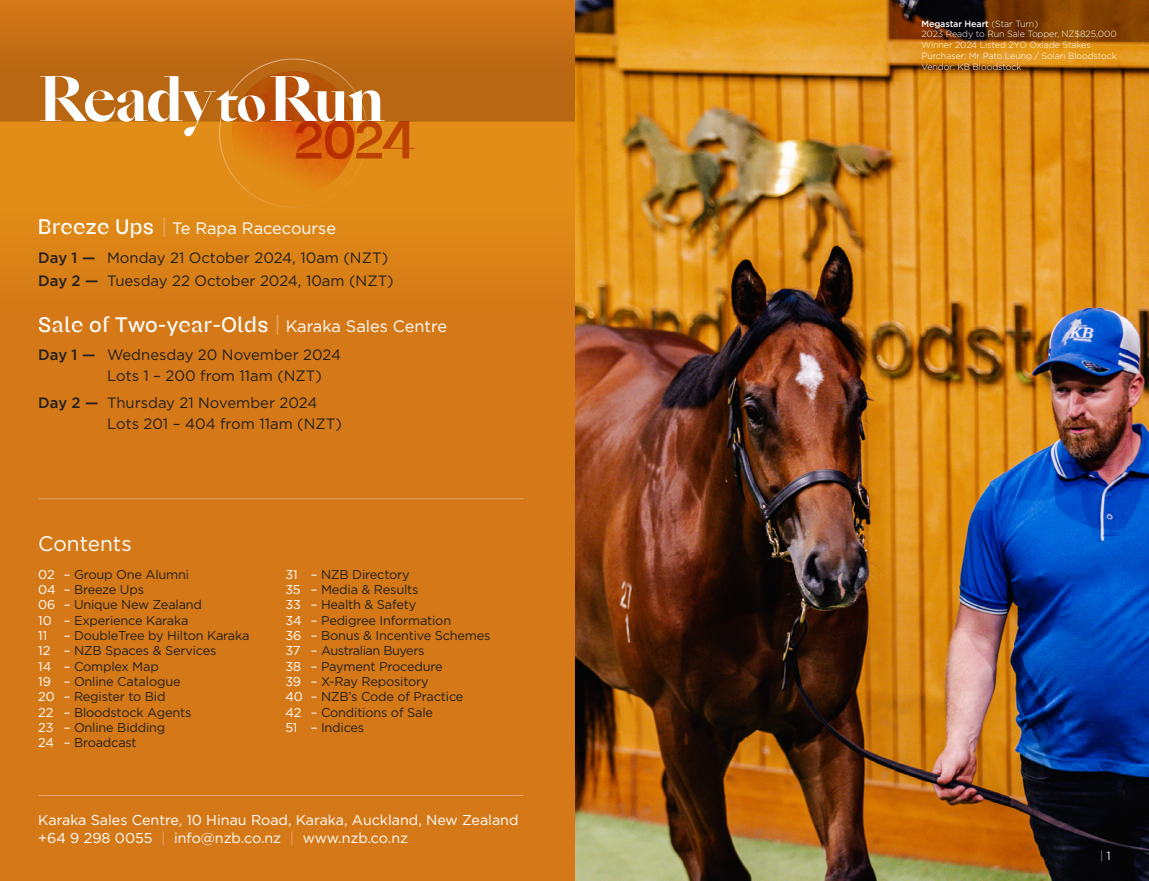
<style>
.page{position:relative;width:1149px;height:881px;background:#fff}
.page>*{position:absolute;margin:0;border:0;box-sizing:border-box;transform-origin:0 0}
.t1{font:500 21px "Remixa";letter-spacing:.045em;color:#fff}
.t2{font:21px "Gotham";color:#fff}
.t3{font:16.5px "Gotham";color:#fff}
.t4{font:15px/21px "Gotham";color:#231f20}
.t5{font:14.25px/18px "Gotham";color:#fff}
.t6{font:12.75px/15.3px "Gotham";letter-spacing:-.015em;color:#231f20}
.t7{font:200 12px "Gotham";color:#fff}
.t8{font:300 9px/10.8px "Gotham";letter-spacing:-.01em;color:#fff}
.s1{font-family:"Remixa";font-weight:500;font-size:21px}
.s2{font-size:21px;color:#e6a66a}
.s3{font-weight:500}
.s4{font-family:"Gotham";font-weight:400;color:#e6a66a}
.s5{font-family:"Gotham";font-weight:400;font-size:16.5px}
.s6{color:#fff}
.s7{color:#e6a66a}
.s8{font-family:"Gotham Narrow";font-weight:400}
</style>
<div class="page">
<img style="left:574px;top:0;width:574px;height:880px">
<div style="left:0;top:0;width:574px;height:880px;background:#d57918"></div>
<div style="left:0;top:121px;width:574px;height:189px;background:#dd8517"></div>
<div style="left:0;top:0;width:574px;height:121px;background:linear-gradient(to bottom,#d17617,#b36212)"></div>
<svg style="left:40px;top:49px;width:374px;height:159px"></svg>
<hr style="left:38px;top:794px;width:485px;height:1px;background:#e6a66a">
<hr style="left:38px;top:498px;width:485px;height:1px;background:#e6a66a">
<p class="t3" style="left:38px;top:217px;width:299px"><span class="s1">Breeze Ups</span> <span class="s2">|</span> Te Rapa Racecourse</p>
<p class="t4" style="left:38px;top:246px;width:357px;line-height:22.8px"><span class="s3">Day 1 —</span> Monday 21 October 2024, 10am (NZT)<br><span class="s3">Day 2 —</span> Tuesday 22 October 2024, 10am (NZT)</p>
<h1 class="t1" style="left:38px;top:312px;width:410px">Sale of Two-year-Olds <span class="s4">|</span> <span class="s5">Karaka Sales Centre</span></h1>
<p class="t4" style="left:107px;top:343px;width:235px;text-indent:-69px"><span class="s3">Day 1 —</span> Wednesday 20 November 2024<br>Lots 1 – 200 from 11am (NZT)</p>
<p class="t4" style="left:107px;top:392px;width:236px;text-indent:-69px"><span class="s3">Day 2 —</span> Thursday 21 November 2024<br>Lots 201 – 404 from 11am (NZT)</p>
<h1 class="t2" style="left:38px;top:529px;width:95px">Contents</h1>
<p class="t6" style="left:38px;top:566px;width:165px"><span class="s6">02 –</span> Group One Alumni<br><span class="s6">04 –</span> Breeze Ups<br><span class="s6">06 –</span> Unique New Zealand<br><span class="s6">10 –</span> Experience Karaka<br><span class="s6">11</span></p>
<p class="t6" style="left:38px;top:627px;width:212px;text-indent:26px"><span class="s6">–</span> DoubleTree by Hilton Karaka<br><span class="s6">12 –</span> NZB Spaces &amp; Services<br><span class="s6">14 –</span> Complex Map<br><span class="s6">19 –</span> Online Catalogue<br><span class="s6">20 –</span> Register to Bid<br><span class="s6">22 –</span> Bloodstock Agents<br><span class="s6">23 –</span> Online Bidding<br><span class="s6">24 –</span> Broadcast</p>
<p class="t6" style="left:285px;top:566px;width:207px"><span class="s6">31 –</span> NZB Directory<br><span class="s6">35 –</span> Media &amp; Results<br><span class="s6">33 –</span> Health &amp; Safety<br><span class="s6">34 –</span> Pedigree Information<br><span class="s6">36 –</span> Bonus &amp; Incentive Schemes<br><span class="s6">37 –</span> Australian Buyers<br><span class="s6">38 –</span> Payment Procedure<br><span class="s6">39 –</span> X-Ray Repository<br><span class="s6">40 –</span> NZB’s Code of Practice<br><span class="s6">42 –</span> Conditions of Sale<br><span class="s6">51 –</span> Indices</p>
<p class="t5" style="left:38px;top:810px;width:481px">Karaka Sales Centre, 10 Hinau Road, Karaka, Auckland, New Zealand +64 9 298 0055 <span class="s7">|</span> info@nzb.co.nz <span class="s7">|</span> www.nzb.co.nz</p>
<p class="t8" style="left:921px;top:18px;width:197px"><span class="s3">Megastar Heart</span> (Star Turn)<br>2023 Ready to Run Sale Topper, NZ$825,000<br>Winner 2024 Listed 2YO Oxlade Stakes Purchaser: Mr Pato Leung / Solari Bloodstock Vendor: KB Bloodstock</p>
<p class="t7" style="left:1099px;top:847px;width:12px">| <span class="s8">1</span></p>
</div>
